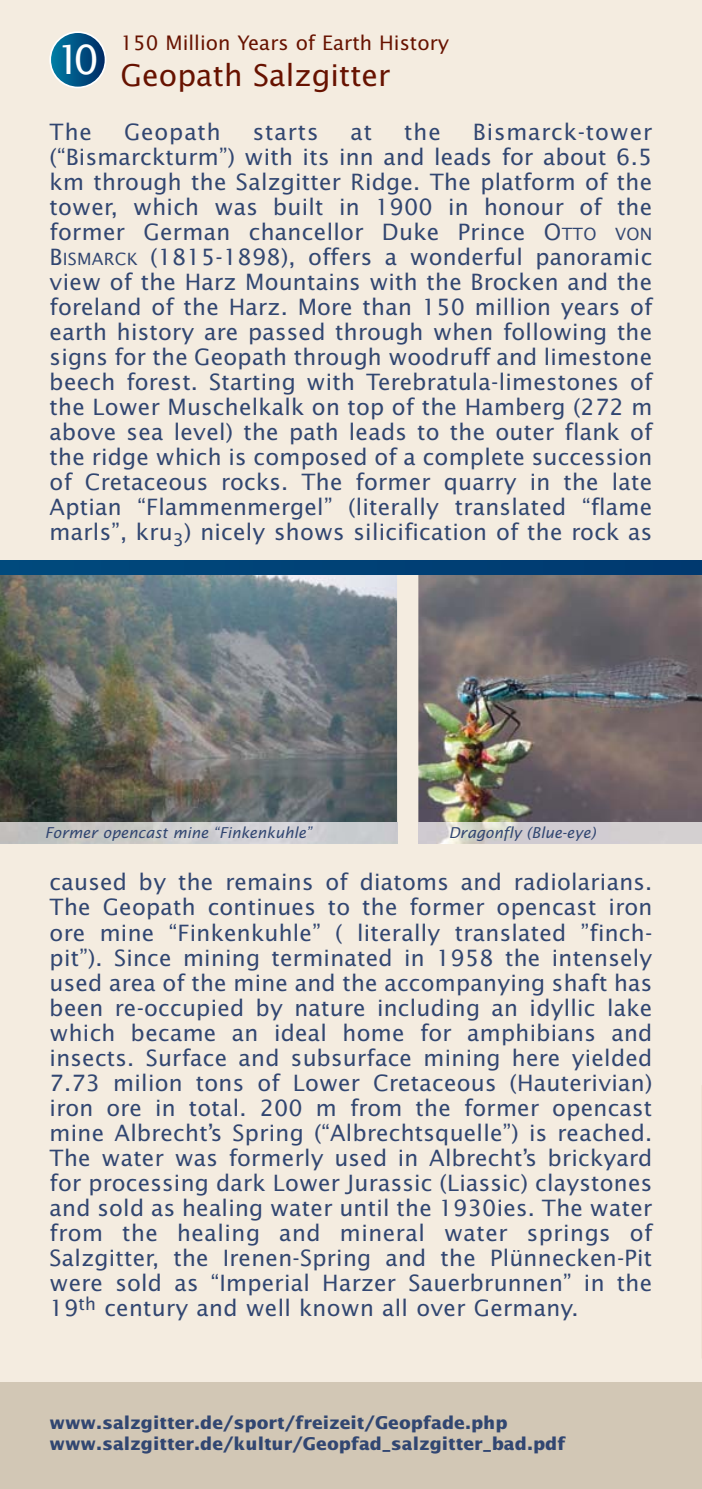
<style>
.page{position:relative;width:702px;height:1489px;background:#fff}
.page>*{position:absolute;margin:0;border:0;box-sizing:border-box;transform-origin:0 0}
.t1{font:30px "Lucida Sans Std";color:#671200}
.t2{font:22.5px/25px "Lucida Sans Std";letter-spacing:.01em;color:#314671;text-align:justify}
.t3{font:22.5px "Lucida Sans Std";letter-spacing:.04em;color:#314671}
.t4{font:20px "Lucida Sans Std";color:#671200}
.t5{font:700 17.5px/21px "Lucida Sans";color:#314671}
.t6{font:italic 15px "Lucida Sans Std";color:#314671}
.s1{font-size:17px}
</style>
<div class="page">
<div style="left:0;top:0;width:702px;height:1488px;background:#f4ece0"></div>
<div style="left:0;top:1382px;width:702px;height:106px;background:#d2c7b5"></div>
<svg style="left:50px;top:32px;width:55px;height:55px;background:#075988"></svg>
<div style="left:49px;top:31px;width:57px;height:57px;border:2px solid #fff;border-radius:50%"></div>
<img style="left:0;top:574px;width:397px;height:248px">
<img style="left:418px;top:574px;width:283px;height:248px">
<img style="left:418px;top:822px;width:283px;height:21px">
<div style="left:0;top:560px;width:702px;height:14px;background:#004176"></div>
<svg style="left:701px;top:0;width:1px;height:1488px"></svg>
<img style="left:701px;top:1084px;width:1px;height:269px">
<p class="t4" style="left:120px;top:33px;width:330px">150 Million Years of Earth History</p>
<h1 class="t1" style="left:56px;top:61px;width:336px"><sup>10</sup> Geopath Salzgitter</h1>
<p class="t2" style="left:50px;top:121px;width:604px;text-indent:423px">Bismarck-tower (“Bismarckturm”) with its inn and leads for about 6.5 km through the Salzgitter Ridge. The platform of the tower, which was built in 1900 in honour of the former German chancellor Duke Prince O<span class="s1">TTO VON </span>B<span class="s1">ISMARCK</span> (1815-1898), offers a wonderful panoramic view of the Harz Mountains with the Brocken and the foreland of the Harz. More than 150 million years of earth history are passed through when following the signs for the Geopath through woodruff and limestone beech forest. Starting with Terebratula-limestones of the Lower Muschelkalk on top of the Hamberg (272 m above sea level) the path leads to the outer flank of the ridge which is composed of a complete succession of Cretaceous rocks. The former quarry in the late Aptian “Flammenmergel” (literally translated “flame marls”, kru<sub>3</sub>) nicely shows silicification of the rock as</p>
<p class="t2" style="left:50px;top:121px;width:44px">The</p>
<p class="t3" style="left:124px;top:121px;width:98px">Geopath</p>
<p class="t2" style="left:253px;top:121px;width:67px">starts</p>
<p class="t2" style="left:350px;top:121px;width:23px">at</p>
<p class="t2" style="left:404px;top:121px;width:38px">the</p>
<p class="t6" style="left:45px;top:825px;width:268px">Former opencast mine “Finkenkuhle”</p>
<p class="t6" style="left:448px;top:825px;width:148px">Dragonfly (Blue-eye)</p>
<p class="t2" style="left:50px;top:871px;width:604px">caused by the remains of diatoms and radiolarians.<br>The Geopath continues to the former opencast iron ore mine “Finkenkuhle” ( literally translated ”finch&shy;pit”). Since mining terminated in 1958 the intensely used area of the mine and the accompanying shaft has been re-occupied by nature including an idyllic lake which became an ideal home for amphibians and insects. Surface and subsurface mining here yielded 7.73 milion tons of Lower Cretaceous (Hauterivian) iron ore in total. 200 m from the former opencast mine Albrecht’s Spring (“Albrechtsquelle”) is reached.<br>The water was formerly used in Albrecht’s brickyard for processing dark Lower Jurassic (Liassic) claystones and sold as healing water until the 1930ies. The water from the healing and mineral water springs of Salzgitter, the Irenen-Spring and the Plünnecken-Pit were sold as “Imperial Harzer Sauerbrunnen” in the 19<sup>th</sup> century and well known all over Germany.</p>
<p class="t5" style="left:50px;top:1413px;width:517px">www.salzgitter.de/sport/freizeit/Geopfade.php www.salzgitter.de/kultur/Geopfad_salzgitter_bad.pdf</p>
</div>
